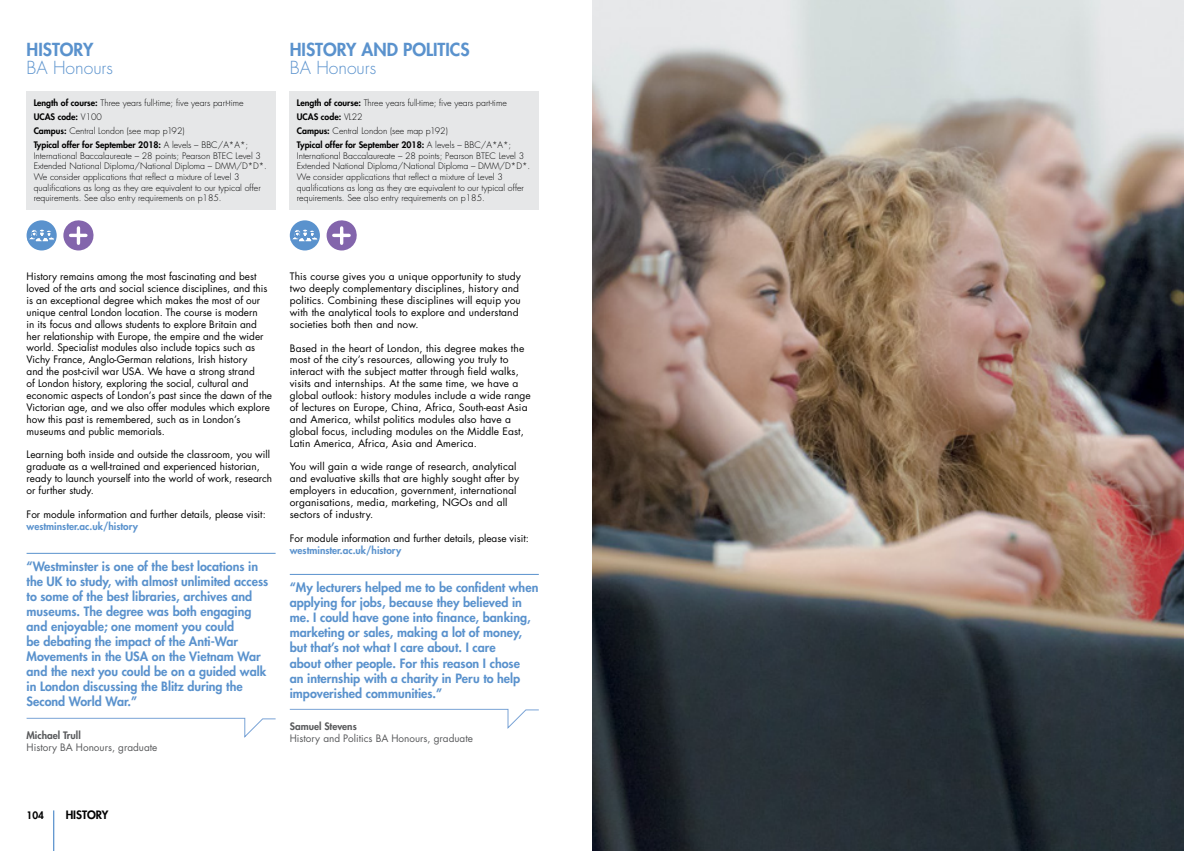
<style>
.page{position:relative;width:1184px;height:851px;background:#fff}
.page>*{position:absolute;margin:0;border:0;box-sizing:border-box;transform-origin:0 0}
.t1{font:800 17.5px "Futura";color:#5a92cd}
.t2{font:300 17.5px "Futura";color:#5a92cd}
.t3{font:800 12.5px/15px "Futura";color:#5a92cd}
.t4{font:800 11.25px "Futura";color:#000}
.t5{font:10px/11.9px "Futura";color:#000}
.t6{font:10px "Futura";color:#58595b}
.t7{font:800 10px "Futura";color:#5a92cd}
.t8{font:800 10px "Futura";color:#58595b}
.t9{font:800 10px "Futura";color:#000}
.t10{font:300 8.75px/10.6px "Futura";color:#000}
.s1{font-weight:800}
</style>
<div class="page">
<img style="left:592px;top:0;width:591px;height:850px">
<div style="left:290px;top:92px;width:249px;height:118px;background:#e6e7e8"></div>
<div style="left:27px;top:92px;width:248px;height:118px;background:#e6e7e8"></div>
<hr style="left:290px;top:574px;width:249px;height:1px;background:#5a92cd">
<svg style="left:289px;top:708px;width:250px;height:21px"></svg>
<hr style="left:27px;top:553px;width:248px;height:1px;background:#5a92cd">
<svg style="left:26px;top:717px;width:250px;height:21px"></svg>
<hr style="left:53px;top:810px;width:1px;height:40px;background:#5a92cd">
<svg style="left:63px;top:220px;width:30px;height:30px"></svg>
<hr style="left:77px;top:228px;width:3px;height:15px;background:#fff">
<hr style="left:71px;top:234px;width:15px;height:3px;background:#fff">
<div style="left:27px;top:220px;width:30px;height:30px;background:#5a92cd;border-radius:50%"></div>
<svg style="left:28px;top:224px;width:27px;height:18px"></svg>
<svg style="left:326px;top:220px;width:31px;height:30px"></svg>
<hr style="left:340px;top:228px;width:3px;height:15px;background:#fff">
<hr style="left:334px;top:234px;width:15px;height:3px;background:#fff">
<div style="left:290px;top:220px;width:30px;height:30px;background:#5a92cd;border-radius:50%"></div>
<svg style="left:291px;top:224px;width:27px;height:18px"></svg>
<h1 class="t1" style="left:27px;top:39px;width:68px">HISTORY</h1>
<h1 class="t2" style="left:27px;top:57px;width:88px">BA Honours</h1>
<p class="t10" style="left:34px;top:96px;width:216px;line-height:14.1px"><span class="s1">Length of course:</span> Three years full-time; five years part-time <span class="s1">UCAS code:</span> V100<br><span class="s1">Campus:</span> Central London (see map p192)<br><span class="s1">Typical offer for September 2018:</span> A levels – BBC/A*A*;</p>
<p class="t10" style="left:34px;top:150px;width:235px">International Baccalaureate – 28 points; Pearson BTEC Level 3<br>Extended National Diploma/National Diploma – DMM/D*D*.<br>We consider applications that reflect a mixture of Level 3 qualifications as long as they are equivalent to our typical offer requirements. See also entry requirements on p185.</p>
<h1 class="t1" style="left:290px;top:39px;width:181px">HISTORY AND POLITICS</h1>
<h1 class="t2" style="left:290px;top:57px;width:88px">BA Honours</h1>
<p class="t10" style="left:297px;top:96px;width:216px;line-height:14.1px"><span class="s1">Length of course:</span> Three years full-time; five years part-time <span class="s1">UCAS code:</span> VL22<br><span class="s1">Campus:</span> Central London (see map p192)<br><span class="s1">Typical offer for September 2018:</span> A levels – BBC/A*A*;</p>
<p class="t10" style="left:297px;top:150px;width:235px">International Baccalaureate – 28 points; Pearson BTEC Level 3<br>Extended National Diploma/National Diploma – DMM/D*D*.<br>We consider applications that reflect a mixture of Level 3 qualifications as long as they are equivalent to our typical offer requirements. See also entry requirements on p185.</p>
<p class="t5" style="left:27px;top:271px;width:247px">History remains among the most fascinating and best loved of the arts and social science disciplines, and this is an exceptional degree which makes the most of our unique central London location. The course is modern<br>in its focus and allows students to explore Britain and her relationship with Europe, the empire and the wider world. Specialist modules also include topics such as Vichy France, Anglo-German relations, Irish history<br>and the post-civil war USA. We have a strong strand<br>of London history, exploring the social, cultural and economic aspects of London’s past since the dawn of the Victorian age, and we also offer modules which explore how this past is remembered, such as in London’s museums and public memorials.</p>
<p class="t5" style="left:27px;top:449px;width:247px">Learning both inside and outside the classroom, you will graduate as a well-trained and experienced historian, ready to launch yourself into the world of work, research or further study.</p>
<p class="t5" style="left:27px;top:508px;width:241px">For module information and further details, please visit:</p>
<p class="t7" style="left:27px;top:519px;width:113px">westminster.ac.uk/history</p>
<p class="t3" style="left:27px;top:559px;width:243px">“Westminster is one of the best locations in the UK to study, with almost unlimited access to some of the best libraries, archives and museums. The degree was both engaging and enjoyable; one moment you could<br>be debating the impact of the Anti-War Movements in the USA on the Vietnam War and the next you could be on a guided walk in London discussing the Blitz during the Second World War.”</p>
<p class="t8" style="left:27px;top:728px;width:56px">Michael Trull</p>
<p class="t6" style="left:27px;top:741px;width:132px">History BA Honours, graduate</p>
<p class="t5" style="left:290px;top:271px;width:233px">This course gives you a unique opportunity to study two deeply complementary disciplines, history and politics. Combining these disciplines will equip you with the analytical tools to explore and understand societies both then and now.</p>
<p class="t5" style="left:290px;top:342px;width:242px">Based in the heart of London, this degree makes the most of the city’s resources, allowing you truly to interact with the subject matter through field walks, visits and internships. At the same time, we have a global outlook: history modules include a wide range of lectures on Europe, China, Africa, South-east Asia and America, whilst politics modules also have a global focus, including modules on the Middle East, Latin America, Africa, Asia and America.</p>
<p class="t5" style="left:290px;top:460px;width:231px">You will gain a wide range of research, analytical and evaluative skills that are highly sought after by employers in education, government, international organisations, media, marketing, NGOs and all sectors of industry.</p>
<p class="t5" style="left:290px;top:532px;width:241px">For module information and further details, please visit:</p>
<p class="t7" style="left:290px;top:543px;width:113px">westminster.ac.uk/history</p>
<p class="t3" style="left:290px;top:580px;width:250px">“My lecturers helped me to be confident when applying for jobs, because they believed in me. I could have gone into finance, banking, marketing or sales, making a lot of money, but that’s not what I care about. I care<br>about other people. For this reason I chose<br>an internship with a charity in Peru to help impoverished communities.”</p>
<p class="t8" style="left:290px;top:719px;width:68px">Samuel Stevens</p>
<p class="t6" style="left:290px;top:732px;width:185px">History and Politics BA Honours, graduate</p>
<p class="t9" style="left:27px;top:808px;width:19px">104</p>
<p class="t4" style="left:66px;top:807px;width:15px">History</p>
</div>
